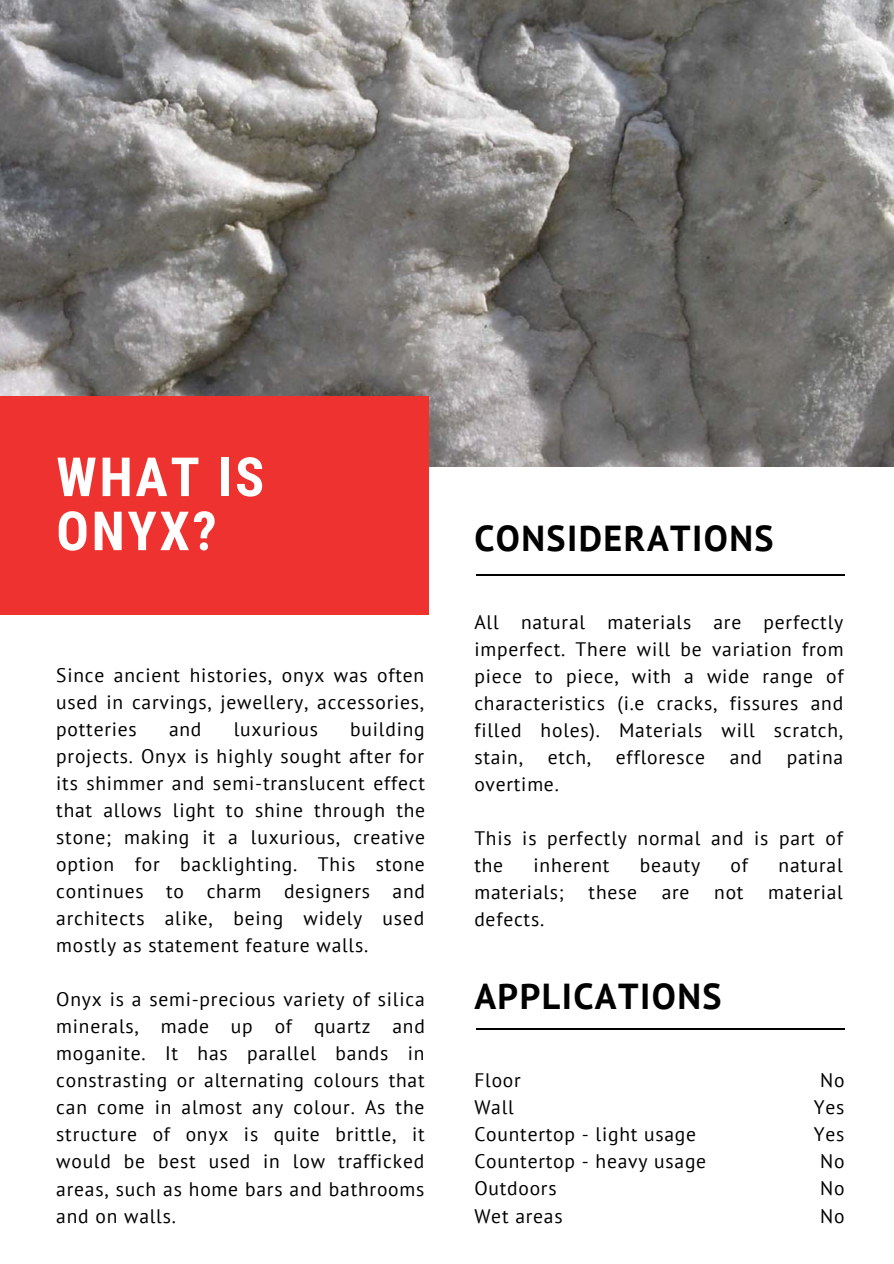
<style>
.page{position:relative;width:894px;height:1264px;background:#fff}
.page>*{position:absolute;margin:0;border:0;box-sizing:border-box;transform-origin:0 0}
.t1{font:700 54px/54px "Roboto Condensed";letter-spacing:.05em;color:#fff}
.t2{font:700 36px "PT Sans";letter-spacing:.04em;color:#000}
.t3{font:19.5px/27px "PT Sans";letter-spacing:.04em;color:#000;text-align:justify}
</style>
<div class="page">
<img style="left:0;top:0;width:893px;height:467px">
<div style="left:0;top:396px;width:428px;height:218px;background:#ee3230"></div>
<hr style="left:476px;top:1028px;width:368px;height:1px;background:#000">
<hr style="left:476px;top:575px;width:368px;height:1px;background:#000">
<h1 class="t1" style="left:56px;top:448px;width:209px">WHAT IS<br>ONYX?</h1>
<h2 class="t2" style="left:474px;top:514px;width:301px">CONSIDERATIONS</h2>
<p class="t3" style="left:474px;top:608px;width:371px">All natural materials are perfectly imperfect. There will be variation from piece to piece, with a wide range of characteristics (i.e cracks, fissures and filled holes). Materials will scratch, stain,</p>
<p class="t3" style="left:56px;top:661px;width:369px">Since ancient histories, onyx was often used in carvings, jewellery, accessories, potteries</p>
<p class="t3" style="left:56px;top:715px;width:370px;text-indent:294px">building projects. Onyx is highly sought after for its shimmer and semi-translucent effect that allows light to shine through the stone; making it a luxurious, creative option for backlighting. This stone continues to charm designers and architects alike, being widely used mostly as statement feature walls.</p>
<p class="t3" style="left:56px;top:985px;width:370px">Onyx is a semi-precious variety of silica minerals, made up of quartz and moganite. It has parallel bands in constrasting or alternating colours that can come in almost any colour. As the structure of onyx is quite brittle, it would be best used in low trafficked areas, such as home bars and bathrooms and on walls.</p>
<h2 class="t2" style="left:474px;top:972px;width:249px">APPLICATIONS</h2>
<p class="t3" style="left:169px;top:715px;width:34px">and</p>
<p class="t3" style="left:234px;top:715px;width:86px">luxurious</p>
<p class="t3" style="left:547px;top:743px;width:45px">etch,</p>
<p class="t3" style="left:615px;top:743px;width:90px">effloresce</p>
<p class="t3" style="left:729px;top:743px;width:34px">and</p>
<p class="t3" style="left:786px;top:743px;width:58px">patina</p>
<p class="t3" style="left:474px;top:770px;width:86px">overtime.</p>
<p class="t3" style="left:474px;top:824px;width:370px">This is perfectly normal and is part of the</p>
<p class="t3" style="left:533px;top:851px;width:77px">inherent</p>
<p class="t3" style="left:639px;top:851px;width:62px">beauty</p>
<p class="t3" style="left:730px;top:851px;width:19px">of</p>
<p class="t3" style="left:778px;top:851px;width:66px">natural</p>
<p class="t3" style="left:474px;top:878px;width:91px">materials;</p>
<p class="t3" style="left:588px;top:878px;width:50px">these</p>
<p class="t3" style="left:661px;top:878px;width:29px">are</p>
<p class="t3" style="left:714px;top:878px;width:31px">not</p>
<p class="t3" style="left:768px;top:878px;width:76px">material</p>
<p class="t3" style="left:474px;top:905px;width:71px">defects.</p>
<p class="t3" style="left:474px;top:1066px;width:233px;text-align:left">Floor<br>Wall<br>Countertop - light usage<br>Countertop - heavy usage<br>Outdoors<br>Wet areas</p>
<p class="t3" style="left:813px;top:1066px;width:32px;text-align:center">No<br>Yes<br>Yes<br>No<br>No<br>No</p>
</div>
